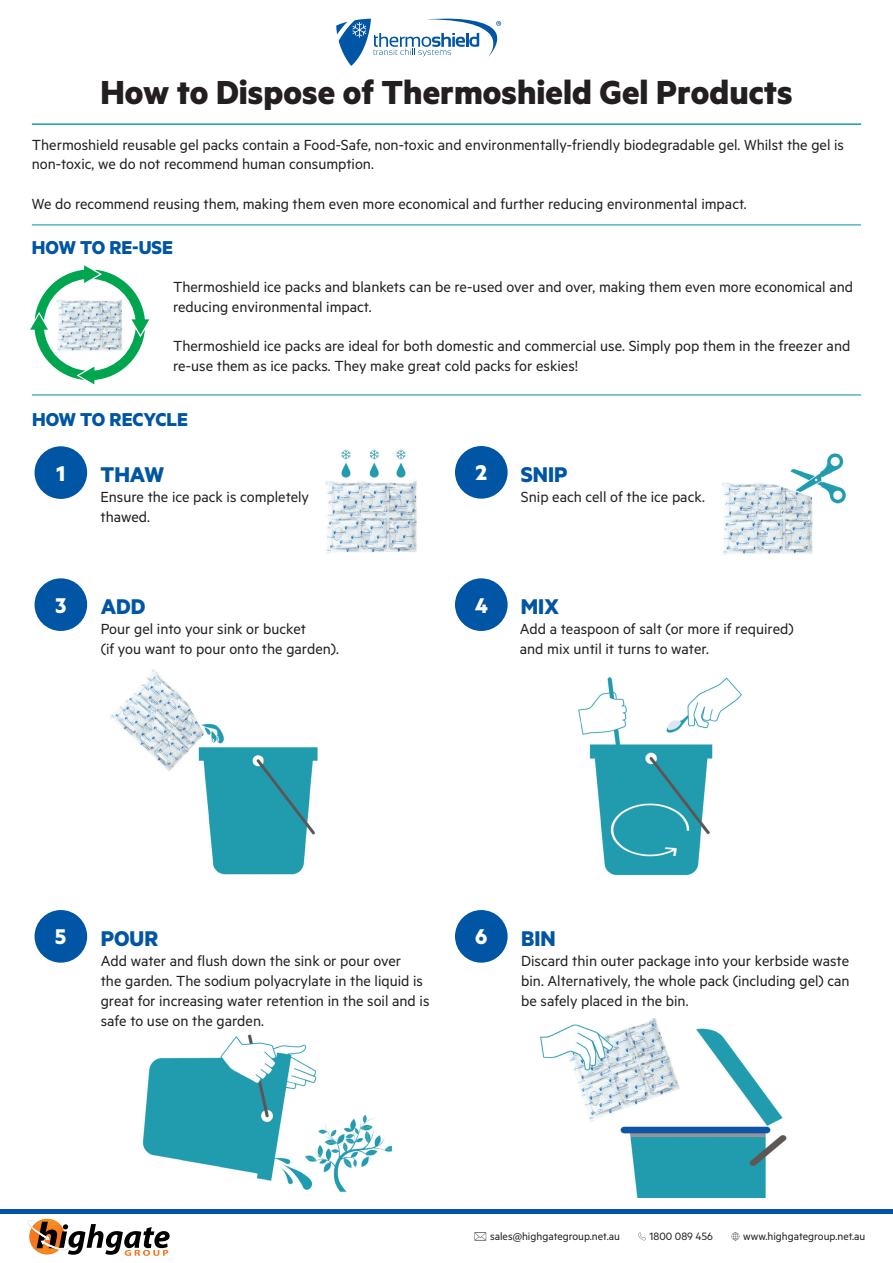
<style>
.page{position:relative;width:893px;height:1263px;background:#fff}
.page>*{position:absolute;margin:0;border:0;box-sizing:border-box;transform-origin:0 0}
.t1{font:700 37.5px "Metric";color:#231f20}
.t2{font:700 24px "Metric";color:#0155a5}
.t3{font:700 24px "Metric";color:#fff}
.t4{font:700 21px "Metric";color:#0155a5}
.t5{font:16.5px/19.8px "Metric";color:#231f20}
.t6{font:12px "Metric";color:#231f20}
</style>
<div class="page">
<img style="left:143px;top:1034px;width:248px;height:158px">
<img style="left:578px;top:677px;width:164px;height:199px">
<img style="left:110px;top:669px;width:208px;height:206px">
<svg style="left:30px;top:265px;width:119px;height:119px"></svg>
<hr style="left:32px;top:394px;width:829px;height:1px;background:#1c9bad">
<hr style="left:32px;top:224px;width:829px;height:1px;background:#1c9bad">
<hr style="left:32px;top:123px;width:829px;height:2px;background:#1c9bad">
<img style="left:55px;top:297px;width:69px;height:56px">
<div style="left:35px;top:446px;width:52px;height:53px;background:#0155a5;border-radius:50%"></div>
<div style="left:455px;top:910px;width:53px;height:53px;background:#0155a5;border-radius:50%"></div>
<div style="left:455px;top:446px;width:53px;height:53px;background:#0155a5;border-radius:50%"></div>
<div style="left:455px;top:578px;width:53px;height:53px;background:#0155a5;border-radius:50%"></div>
<div style="left:35px;top:578px;width:52px;height:53px;background:#0155a5;border-radius:50%"></div>
<div style="left:35px;top:910px;width:52px;height:53px;background:#0155a5;border-radius:50%"></div>
<img style="left:325px;top:449px;width:92px;height:105px">
<img style="left:722px;top:453px;width:124px;height:102px">
<img style="left:540px;top:1018px;width:247px;height:179px">
<div style="left:0;top:1209px;width:893px;height:5px;background:#0155a5"></div>
<svg style="left:336px;top:18px;width:166px;height:48px"></svg>
<svg style="left:27px;top:1219px;width:143px;height:37px"></svg>
<svg style="left:474px;top:1232px;width:12px;height:8px"></svg>
<svg style="left:731px;top:1232px;width:8px;height:8px"></svg>
<svg style="left:638px;top:1232px;width:8px;height:8px"></svg>
<p class="t1" style="left:101px;top:69px;width:693px">How to Dispose of Thermoshield Gel Products</p>
<p class="t5" style="left:32px;top:134px;width:814px">Thermoshield reusable gel packs contain a Food-Safe, non-toxic and environmentally-friendly biodegradable gel. Whilst the gel is non-toxic, we do not recommend human consumption.</p>
<p class="t5" style="left:32px;top:193px;width:716px">We do recommend reusing them, making them even more economical and further reducing environmental impact.</p>
<p class="t4" style="left:32px;top:234px;width:143px">HOW TO RE-USE</p>
<p class="t5" style="left:173px;top:276px;width:681px">Thermoshield ice packs and blankets can be re-used over and over, making them even more economical and reducing environmental impact.</p>
<p class="t5" style="left:173px;top:336px;width:679px">Thermoshield ice packs are ideal for both domestic and commercial use. Simply pop them in the freezer and re-use them as ice packs. They make great cold packs for eskies!</p>
<p class="t4" style="left:32px;top:407px;width:158px">HOW TO RECYCLE</p>
<p class="t3" style="left:56px;top:458px;width:10px">1</p>
<p class="t2" style="left:100px;top:460px;width:65px">THAW</p>
<p class="t3" style="left:476px;top:458px;width:13px">2</p>
<p class="t2" style="left:521px;top:460px;width:48px">SNIP</p>
<p class="t3" style="left:55px;top:591px;width:12px">3</p>
<p class="t5" style="left:100px;top:487px;width:210px">Ensure the ice pack is completely thawed.</p>
<p class="t5" style="left:521px;top:487px;width:186px">Snip each cell of the ice pack.</p>
<p class="t2" style="left:101px;top:592px;width:46px">ADD</p>
<p class="t5" style="left:101px;top:619px;width:207px">Pour gel into your sink or bucket</p>
<p class="t5" style="left:101px;top:639px;width:240px">(if you want to pour onto the garden).</p>
<p class="t3" style="left:475px;top:591px;width:15px">4</p>
<p class="t2" style="left:521px;top:592px;width:39px">MIX</p>
<p class="t5" style="left:520px;top:619px;width:275px">Add a teaspoon of salt (or more if required) and mix until it turns to water.</p>
<p class="t3" style="left:55px;top:922px;width:13px">5</p>
<p class="t2" style="left:101px;top:924px;width:59px">POUR</p>
<p class="t5" style="left:101px;top:950px;width:330px">Add water and flush down the sink or pour over<br>the garden. The sodium polyacrylate in the liquid is great for increasing water retention in the soil and is safe to use on the garden.</p>
<p class="t3" style="left:475px;top:922px;width:14px">6</p>
<p class="t2" style="left:521px;top:924px;width:36px">BIN</p>
<p class="t5" style="left:521px;top:950px;width:330px;text-align:justify">Discard thin outer package into your kerbside waste bin. Alternatively, the whole pack (including gel) can be safely placed in the bin.</p>
<p class="t6" style="left:490px;top:1229px;width:131px">sales@highgategroup.net.au</p>
<p class="t6" style="left:650px;top:1229px;width:65px">1800 089 456</p>
<p class="t6" style="left:743px;top:1229px;width:124px">www.highgategroup.net.au</p>
</div>
